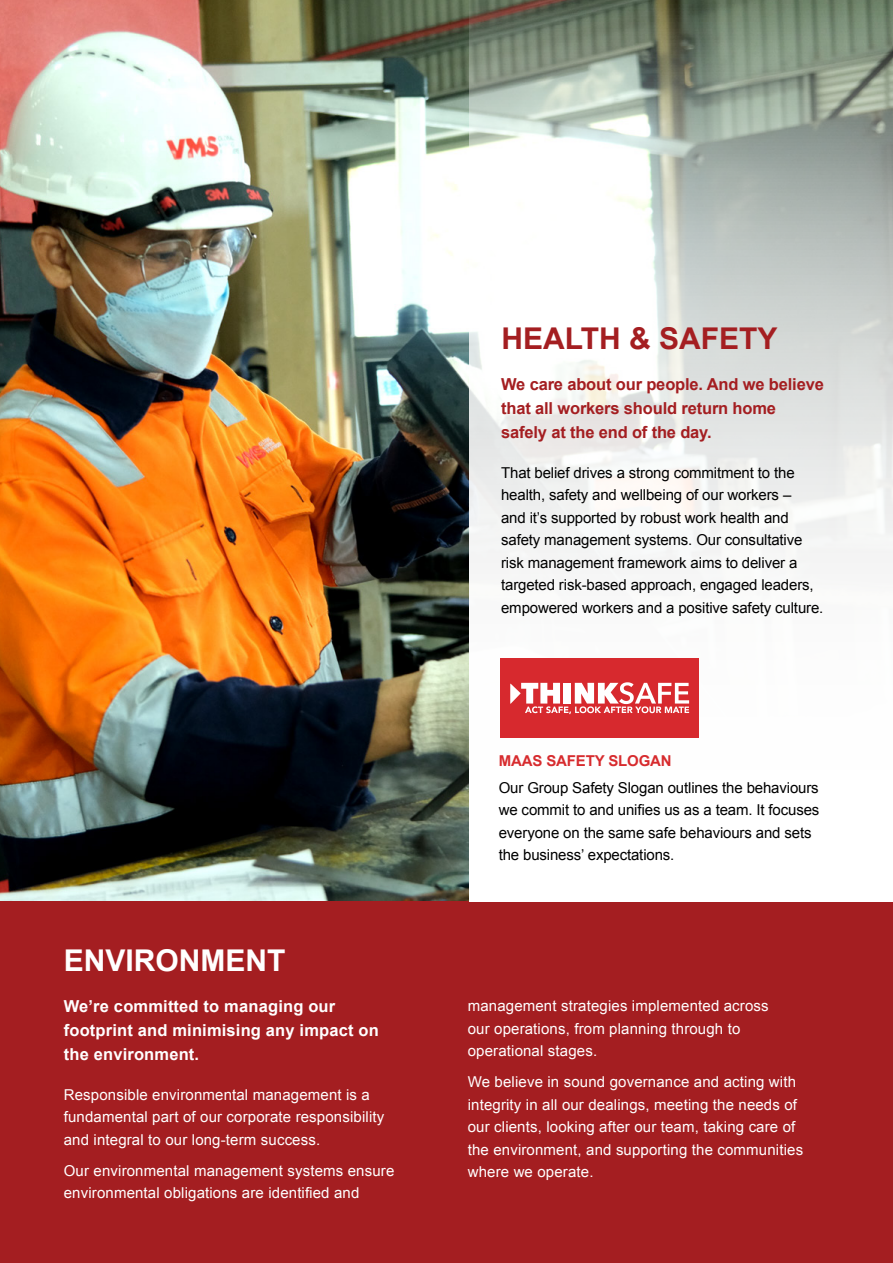
<style>
.page{position:relative;width:893px;height:1263px;background:#fff}
.page>*{position:absolute;margin:0;border:0;box-sizing:border-box;transform-origin:0 0}
.t1{font:700 30px "Arial";color:#a41e21}
.t2{font:700 30px "Arial";color:#fff}
.t3{font:700 16.5px/24px "Arial";letter-spacing:-.01em;color:#a41e21}
.t4{font:700 16.5px/24px "Arial";letter-spacing:.01em;color:#fff}
.t5{font:15px/22.5px "Arial";letter-spacing:.01em;color:#fff}
.t6{font:15px/22.5px "Arial";letter-spacing:-.01em;color:#000}
.t7{font:700 15px "Arial";letter-spacing:-.01em;color:#d72b2e}
</style>
<div class="page">
<img style="left:0;top:0;width:469px;height:901px">
<div style="left:0;top:901px;width:893px;height:362px;background:#a41e21"></div>
<svg style="left:469px;top:0;width:424px;height:563px"></svg>
<div style="left:500px;top:658px;width:199px;height:80px;background:#d7292e"></div>
<svg style="left:510px;top:682px;width:179px;height:32px"></svg>
<h1 class="t2" style="left:64px;top:941px;width:223px">ENVIRONMENT</h1>
<p class="t4" style="left:64px;top:995px;width:317px">We’re committed to managing our footprint and minimising any impact on the environment.</p>
<p class="t5" style="left:64px;top:1083px;width:322px">Responsible environmental management is a fundamental part of our corporate responsibility and integral to our long-term success.</p>
<p class="t5" style="left:64px;top:1159px;width:332px">Our environmental management systems ensure environmental obligations are identified and</p>
<h1 class="t1" style="left:501px;top:319px;width:278px">HEALTH &amp; SAFETY</h1>
<p class="t3" style="left:501px;top:373px;width:324px">We care about our people. And we believe that all workers should return home safely at the end of the day.</p>
<p class="t6" style="left:501px;top:461px;width:324px">That belief drives a strong commitment to the health, safety and wellbeing of our workers –<br>and it’s supported by robust work health and safety management systems. Our consultative risk management framework aims to deliver a targeted risk-based approach, engaged leaders, empowered workers and a positive safety culture.</p>
<p class="t7" style="left:499px;top:751px;width:175px">MAAS SAFETY SLOGAN</p>
<p class="t6" style="left:499px;top:776px;width:322px">Our Group Safety Slogan outlines the behaviours we commit to and unifies us as a team. It focuses everyone on the same safe behaviours and sets the business’ expectations.</p>
<p class="t5" style="left:468px;top:995px;width:302px">management strategies implemented across our operations, from planning through to operational stages.</p>
<p class="t5" style="left:468px;top:1071px;width:337px">We believe in sound governance and acting with integrity in all our dealings, meeting the needs of our clients, looking after our team, taking care of the environment, and supporting the communities where we operate.</p>
</div>
